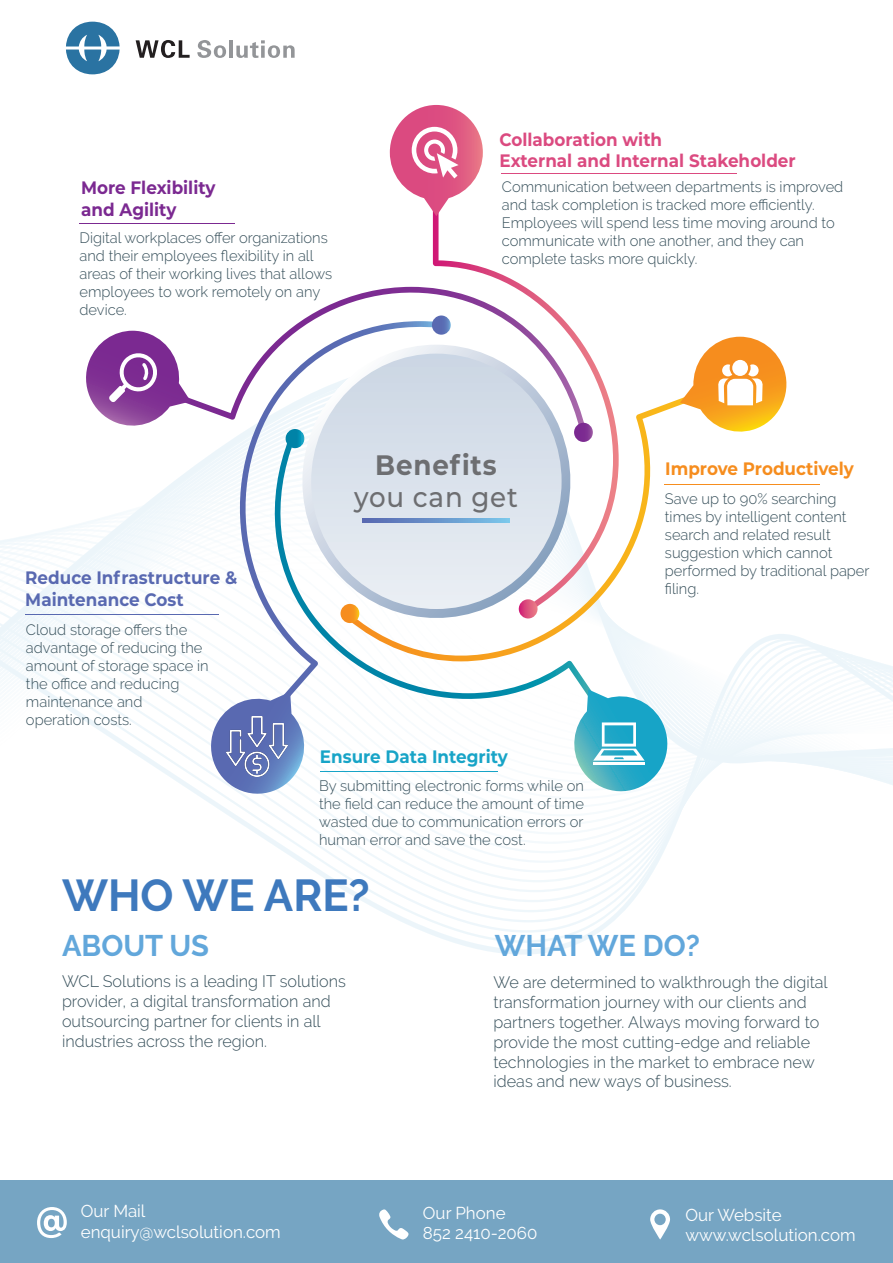
<style>
.page{position:relative;width:893px;height:1263px;background:#fff}
.page>*{position:absolute;margin:0;border:0;box-sizing:border-box;transform-origin:0 0}
.t1{font:700 44.55px "Raleway";color:#3e79bd}
.t2{font:700 29.7px "Raleway";color:#62a7db}
.t3{font:500 28.05px "Montserrat";letter-spacing:.03em;color:#6d6e71;scale:.93 1}
.t4{font:700 28.05px "Montserrat";letter-spacing:.03em;color:#6d6e71;scale:.93 1}
.t5{font:700 18px/21.6px "Montserrat";color:#db4a80;scale:.93 1}
.t6{font:700 18px/21.6px "Montserrat";color:#5969b1;scale:.93 1}
.t7{font:700 18px/21.6px "Montserrat";color:#7b2991;scale:.93 1}
.t8{font:700 18px "Montserrat";color:#f68d1e;scale:.93 1}
.t9{font:700 18px "Montserrat";color:#17a4c7;scale:.93 1}
.t10{font:17.1px/20.5px "Raleway";color:#fff}
.t11{font:300 16.5px/19.8px "Raleway";color:#354e59}
.t12{font:300 15px/18px "Raleway";color:#354e59}
</style>
<div class="page">
<svg style="left:0;top:558px;width:893px;height:397px"></svg>
<div style="left:0;top:1180px;width:893px;height:83px;background:#76a5c3"></div>
<svg style="left:650px;top:1209px;width:20px;height:30px"></svg>
<svg style="left:379px;top:1209px;width:30px;height:30px"></svg>
<svg style="left:37px;top:1207px;width:30px;height:31px"></svg>
<svg style="left:136px;top:40px;width:54px;height:18px"></svg>
<svg style="left:197px;top:40px;width:29px;height:18px"></svg>
<hr style="left:229px;top:40px;width:4px;height:18px;background:#939598">
<svg style="left:236px;top:40px;width:59px;height:18px"></svg>
<svg style="left:66px;top:21px;width:54px;height:54px"></svg>
<svg style="left:619px;top:399px;width:104px;height:267px"></svg>
<svg style="left:433px;top:198px;width:184px;height:237px"></svg>
<svg style="left:191px;top:287px;width:395px;height:136px"></svg>
<svg style="left:574px;top:423px;width:19px;height:19px"></svg>
<svg style="left:235px;top:321px;width:206px;height:374px"></svg>
<svg style="left:432px;top:315px;width:19px;height:20px"></svg>
<svg style="left:265px;top:435px;width:354px;height:300px"></svg>
<svg style="left:286px;top:429px;width:18px;height:19px"></svg>
<svg style="left:289px;top:345px;width:294px;height:286px"></svg>
<svg style="left:311px;top:354px;width:251px;height:255px;background:#dbe2eb"></svg>
<svg style="left:363px;top:519px;width:147px;height:3px"></svg>
<hr style="left:25px;top:614px;width:194px;height:1px;background:#5969b1">
<hr style="left:664px;top:484px;width:155px;height:1px;background:#f68d1e">
<hr style="left:321px;top:771px;width:177px;height:1px;background:#17a4c7">
<hr style="left:80px;top:223px;width:155px;height:1px;background:#7b2991">
<hr style="left:502px;top:173px;width:235px;height:1px;background:#db4a80">
<svg style="left:680px;top:337px;width:107px;height:99px"></svg>
<svg style="left:86px;top:331px;width:105px;height:95px"></svg>
<svg style="left:204px;top:695px;width:104px;height:105px"></svg>
<svg style="left:570px;top:692px;width:104px;height:106px"></svg>
<hr style="left:593px;top:763px;width:52px;height:2px;background:#fff">
<svg style="left:390px;top:105px;width:93px;height:93px"></svg>
<img style="left:226px;top:716px;width:61px;height:62px">
<p class="t5" style="left:499px;top:128px;width:320px">Collaboration with<br>External and Internal Stakeholder</p>
<p class="t7" style="left:81px;top:176px;width:146px">More Flexibility and Agility</p>
<p class="t12" style="left:502px;top:178px;width:343px">Communication between departments is improved and task completion is tracked more efficiently.<br>Employees will spend less time moving around to communicate with one another, and they can complete tasks more quickly.</p>
<p class="t12" style="left:80px;top:229px;width:254px">Digital workplaces offer organizations and their employees flexibility in all areas of their working lives that allows employees to work remotely on any device.</p>
<p class="t6" style="left:25px;top:566px;width:229px">Reduce Infrastructure &amp;<br>Maintenance Cost</p>
<p class="t12" style="left:26px;top:621px;width:184px">Cloud storage offers the advantage of reducing the amount of storage space in the office and reducing maintenance and operation costs.</p>
<h3 class="t4" style="left:375px;top:444px;width:132px">Benefits</h3>
<h3 class="t3" style="left:354px;top:477px;width:178px">you can get</h3>
<p class="t9" style="left:320px;top:744px;width:204px">Ensure Data Integrity</p>
<p class="t12" style="left:319px;top:776px;width:266px;text-align:justify">By submitting electronic forms while on the field can reduce the amount of time wasted due to communication errors or human error and save the cost.</p>
<p class="t8" style="left:665px;top:455px;width:204px">Improve Productively</p>
<p class="t12" style="left:665px;top:489px;width:206px">Save up to 90% searching times by intelligent content search and related result suggestion which cannot performed by traditional paper filing.</p>
<h1 class="t1" style="left:62px;top:870px;width:309px">WHO WE ARE?</h1>
<h2 class="t2" style="left:62px;top:928px;width:149px">ABOUT US</h2>
<p class="t11" style="left:62px;top:971px;width:285px">WCL Solutions is a leading IT solutions provider, a digital transformation and outsourcing partner for clients in all industries across the region.</p>
<p class="t10" style="left:81px;top:1201px;width:201px">Our Mail enquiry@wclsolution.com</p>
<h2 class="t2" style="left:495px;top:928px;width:207px">WHAT WE DO?</h2>
<p class="t11" style="left:494px;top:972px;width:336px">We are determined to walkthrough the digital transformation journey with our clients and partners together. Always moving forward to provide the most cutting-edge and reliable technologies in the market to embrace new ideas and new ways of business.</p>
<p class="t10" style="left:423px;top:1202px;width:116px">Our Phone<br>852 2410-2060</p>
<p class="t10" style="left:685px;top:1204px;width:172px">Our Website www.wclsolution.com</p>
</div>
